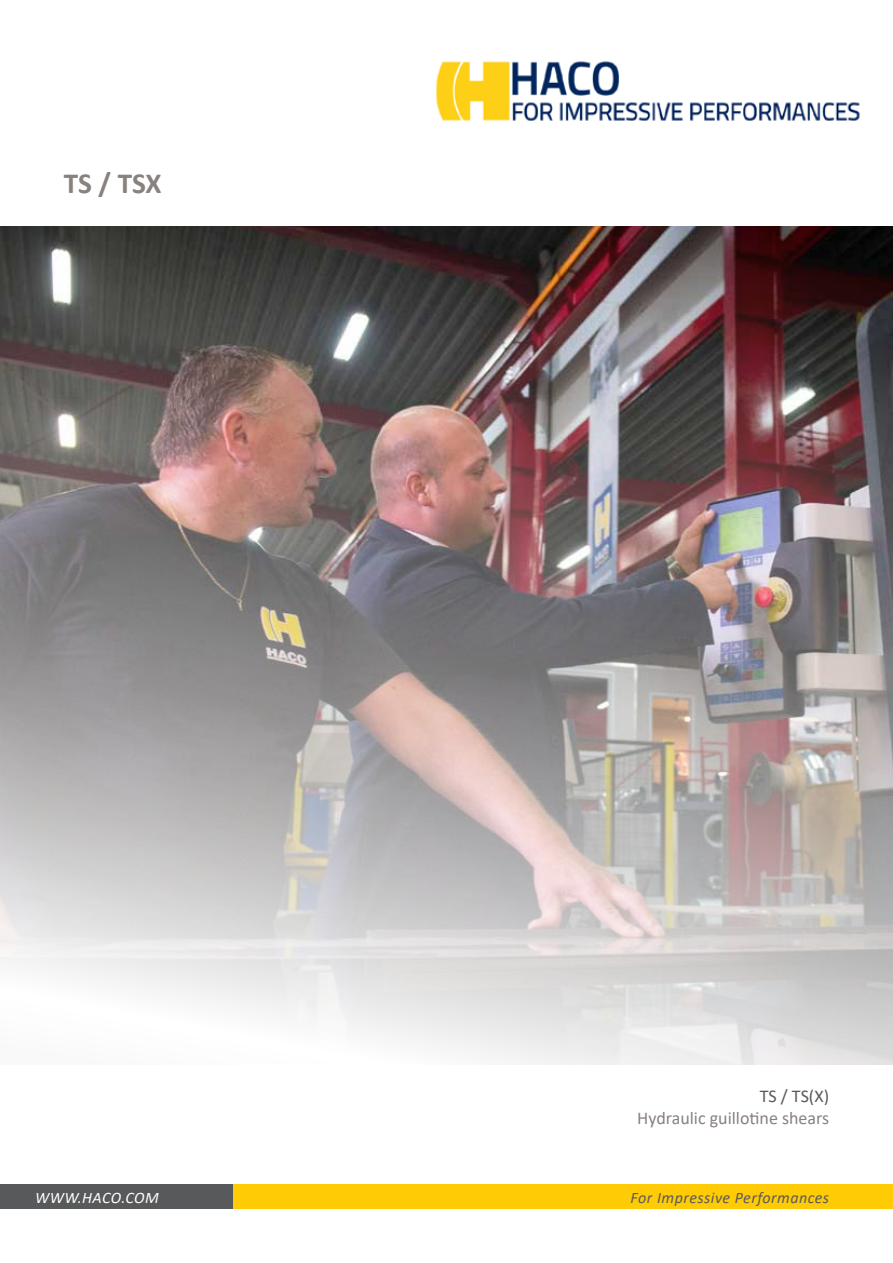
<style>
.page{position:relative;width:893px;height:1263px;background:#fff}
.page>*{position:absolute;margin:0;border:0;box-sizing:border-box;transform-origin:0 0}
.t1{font:700 29.25px "Calibri";color:#88817e}
.t2{font:18px "Calibri";color:#88817e}
.t3{font:18px "Calibri";color:#58595b}
.t4{font:italic 16.05px "Calibri";letter-spacing:.03em;color:#58595b}
.t5{font:italic 16.05px "Calibri";letter-spacing:.03em;color:#fff}
</style>
<div class="page">
<img style="left:0;top:226px;width:893px;height:838px">
<div style="left:232px;top:1184px;width:661px;height:25px;background:#ffcb05"></div>
<div style="left:0;top:1184px;width:232px;height:25px;background:#58595b"></div>
<img style="left:436px;top:61px;width:424px;height:60px">
<h1 class="t1" style="left:64px;top:163px;width:99px">TS / TSX</h1>
<p class="t3" style="left:760px;top:1084px;width:71px">TS / TS(X)</p>
<p class="t2" style="left:637px;top:1105px;width:193px">Hydraulic guillotine shears</p>
<p class="t5" style="left:35px;top:1186px;width:125px">WWW.HACO.COM</p>
<p class="t4" style="left:631px;top:1186px;width:200px">For Impressive Performances</p>
</div>
